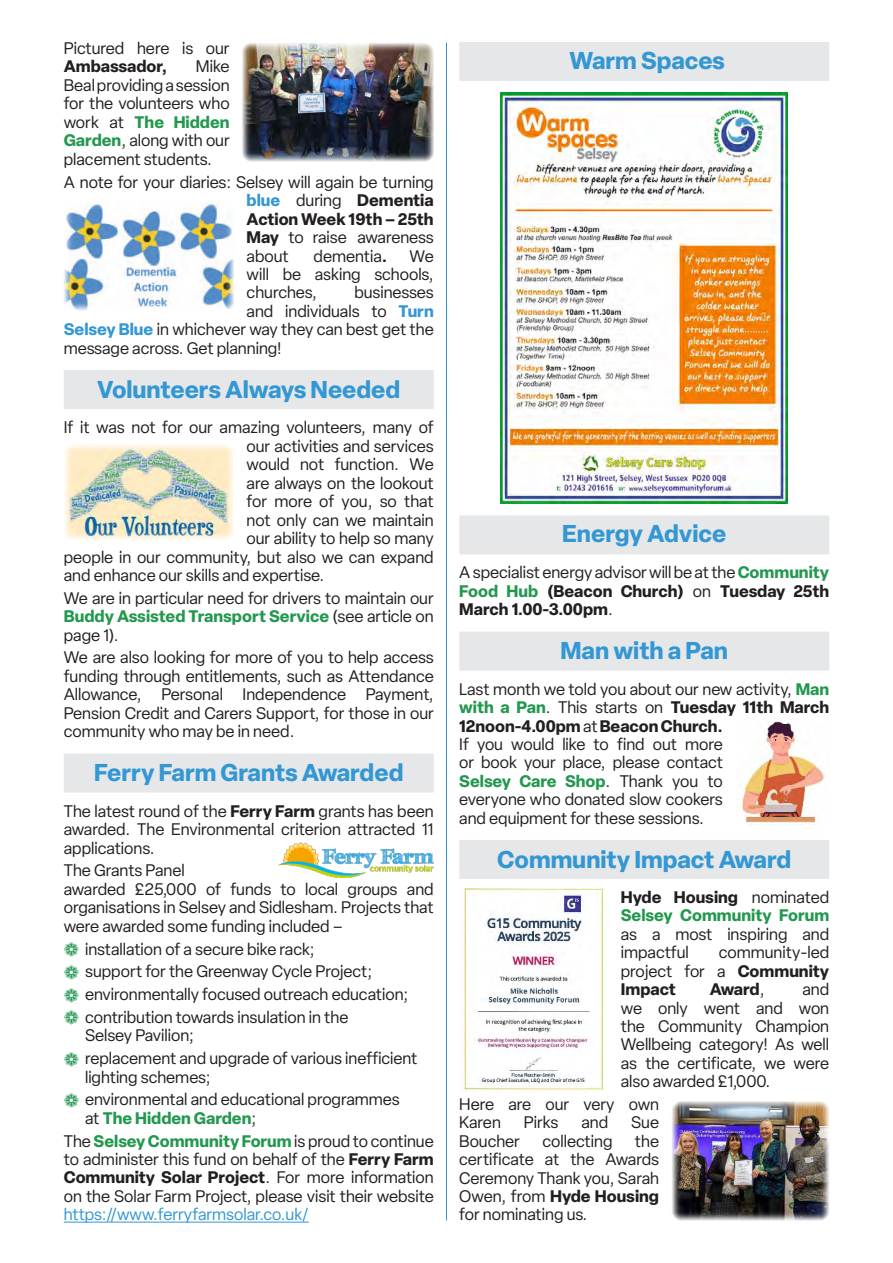
<style>
.page{position:relative;width:893px;height:1263px;background:#fff}
.page>*{position:absolute;margin:0;border:0;box-sizing:border-box;transform-origin:0 0}
.t1{font:700 24px "Elza";color:#3297d3}
.t2{font:16.5px/18.5px "Elza";color:#231f20;text-align:justify}
.t3{font:700 16.5px/18.5px "Elza";color:#231f20;text-align:justify}
.t4{font:700 16.5px/22.8px "Elza";color:#22984e}
.t5{font:16.5px "Elza";color:#3297d3}
.s1{font-weight:700;color:#22984e}
.s2{font-weight:700;color:#3297d3}
.s3{font-weight:700}
.s4{font-weight:400;color:#231f20}
.s5{font-weight:400}
.s6{color:#22984e}
.s7{color:#231f20}
</style>
<div class="page">
<hr style="left:446px;top:43px;width:1px;height:1177px;background:#3297d3">
<div style="left:64px;top:370px;width:370px;height:39px;background:#e6e7e9"></div>
<div style="left:64px;top:753px;width:370px;height:39px;background:#e6e7e9"></div>
<hr style="left:64px;top:1222px;width:245px;height:1px;background:#3297d3">
<div style="left:459px;top:42px;width:370px;height:39px;background:#e6e7e9"></div>
<div style="left:459px;top:515px;width:370px;height:39px;background:#e6e7e9"></div>
<div style="left:459px;top:632px;width:370px;height:39px;background:#e6e7e9"></div>
<div style="left:459px;top:840px;width:370px;height:39px;background:#e6e7e9"></div>
<img style="left:242px;top:43px;width:192px;height:119px">
<img style="left:65px;top:445px;width:169px;height:95px">
<svg style="left:64px;top:204px;width:170px;height:107px"></svg>
<img style="left:278px;top:843px;width:156px;height:35px">
<img style="left:501px;top:93px;width:287px;height:410px">
<img style="left:741px;top:721px;width:84px;height:103px">
<img style="left:462px;top:889px;width:144px;height:202px">
<img style="left:672px;top:1101px;width:158px;height:119px">
<p class="t2" style="left:64px;top:39px;width:167px">Pictured here is our</p>
<p class="t3" style="left:64px;top:57px;width:105px">Ambassador,</p>
<p class="t2" style="left:64px;top:57px;width:167px;text-indent:132px">Mike Beal providing a session for the volunteers who work at <span class="s1">The Hidden Garden</span>, along with our placement students.</p>
<p class="t2" style="left:247px;top:173px;width:189px;text-indent:-183px">A note for your diaries: Selsey will again be turning <span class="s2">blue</span> during <span class="s3">Dementia Action Week 19th – 25th May</span> to raise awareness about</p>
<p class="t2" style="left:314px;top:246px;width:75px">dementia<span class="s3">.</span></p>
<p class="t2" style="left:247px;top:246px;width:189px;text-indent:163px">We will be asking schools, churches,</p>
<p class="t2" style="left:354px;top:283px;width:81px">businesses</p>
<p class="t2" style="left:247px;top:302px;width:189px">and individuals to <span class="s2">Turn</span></p>
<p class="t2" style="left:64px;top:320px;width:371px"><span class="s2">Selsey Blue</span> in whichever way they can best get the</p>
<p class="t2" style="left:64px;top:339px;width:219px">message across. Get planning!</p>
<h1 class="t1" style="left:97px;top:372px;width:305px">Volunteers Always Needed</h1>
<p class="t2" style="left:64px;top:418px;width:371px">If it was not for our amazing volunteers, many of</p>
<p class="t2" style="left:247px;top:437px;width:189px">our activities and services</p>
<p class="t2" style="left:247px;top:455px;width:189px">would not function. We</p>
<p class="t2" style="left:247px;top:474px;width:189px">are always on the lookout</p>
<p class="t2" style="left:247px;top:492px;width:189px">for more of you, so that</p>
<p class="t2" style="left:247px;top:510px;width:189px">not only can we maintain</p>
<p class="t2" style="left:247px;top:529px;width:189px">our ability to help so many</p>
<p class="t2" style="left:64px;top:547px;width:371px">people in our community, but also we can expand</p>
<p class="t2" style="left:64px;top:566px;width:262px">and enhance our skills and expertise.</p>
<p class="t2" style="left:64px;top:589px;width:371px">We are in particular need for drivers to maintain our <span class="s1">Buddy Assisted Transport Service</span> (see article on page 1).</p>
<p class="t2" style="left:64px;top:648px;width:371px">We are also looking for more of you to help access funding through entitlements, such as Attendance Allowance, Personal Independence Payment, Pension Credit and Carers Support, for those in our community who may be in need.</p>
<h1 class="t1" style="left:94px;top:755px;width:311px">Ferry Farm Grants Awarded</h1>
<p class="t2" style="left:64px;top:801px;width:371px">The latest round of the <span class="s3">Ferry Farm</span> grants has been awarded. The Environmental criterion attracted 11 applications.</p>
<p class="t2" style="left:64px;top:861px;width:371px;text-align:left">The Grants Panel<br>awarded £25,000 of funds to local groups and organisations in Selsey and Sidlesham. Projects that were awarded some funding included –</p>
<p class="t2" style="left:85px;top:937px;width:325px;line-height:22.8px;text-align:left">installation of a secure bike rack;<br>support for the Greenway Cycle Project; environmentally focused outreach education; contribution towards insulation in the</p>
<p class="t2" style="left:85px;top:1024px;width:334px;line-height:22.8px">Selsey Pavilion;<br>replacement and upgrade of various inefficient</p>
<p class="t2" style="left:85px;top:1065px;width:316px;line-height:22.8px">lighting schemes;<br>environmental and educational programmes</p>
<p class="t4" style="left:64px;top:1106px;width:371px;text-indent:21px"><span class="s4">at</span> The Hidden Garden<span class="s4">;<br>The</span> Selsey Community Forum <span class="s4">is proud to continue</span></p>
<p class="t2" style="left:64px;top:1150px;width:371px">to administer this fund on behalf of the <span class="s3">Ferry Farm Community Solar Project</span>. For more information on the Solar Farm Project, please visit their website</p>
<p class="t5" style="left:64px;top:1204px;width:247px">https://www.ferryfarmsolar.co.uk/</p>
<h1 class="t1" style="left:569px;top:43px;width:157px">Warm Spaces</h1>
<h1 class="t1" style="left:562px;top:516px;width:166px">Energy Advice</h1>
<p class="t3" style="left:459px;top:563px;width:371px"><span class="s5">A specialist energy advisor will be at the</span> <span class="s6">Community Food Hub</span> (Beacon Church) <span class="s5">on</span> Tuesday 25th March 1.00-3.00pm<span class="s5">.</span></p>
<h1 class="t1" style="left:560px;top:633px;width:169px">Man with a Pan</h1>
<p class="t2" style="left:459px;top:680px;width:371px;text-align:left">Last month we told you about our new activity, <span class="s1">Man with a Pan</span>. This starts on <span class="s3">Tuesday 11th March 12noon-4.00pm</span> at <span class="s3">Beacon Church.<br></span>If you would like to find out more<br>or book your place, please contact<br><span class="s1">Selsey Care Shop</span>. Thank you to<br>everyone who donated slow cookers<br>and equipment for these sessions.</p>
<h1 class="t1" style="left:497px;top:842px;width:295px">Community Impact Award</h1>
<p class="t4" style="left:621px;top:887px;width:210px;line-height:18.5px"><span class="s7">Hyde Housing</span> <span class="s4">nominated<br></span>Selsey Community Forum</p>
<p class="t2" style="left:621px;top:925px;width:210px">as a most inspiring and impactful</p>
<p class="t2" style="left:621px;top:943px;width:210px;text-indent:98px">community-led project for a <span class="s3">Community Impact</span></p>
<p class="t2" style="left:621px;top:980px;width:210px;text-indent:182px">and we only went and won the Community Champion Wellbeing category! As well as the certificate, we were also awarded £1,000.</p>
<p class="t2" style="left:459px;top:1095px;width:201px">Here are our very own<br>Karen</p>
<p class="t3" style="left:710px;top:979px;width:56px">Award<span class="s5">,</span></p>
<p class="t2" style="left:524px;top:1113px;width:36px">Pirks</p>
<p class="t2" style="left:581px;top:1113px;width:28px">and</p>
<p class="t2" style="left:631px;top:1113px;width:29px">Sue</p>
<p class="t2" style="left:459px;top:1131px;width:201px;text-indent:176px">the certificate at the Awards Ceremony Thank you, Sarah Owen, from <span class="s3">Hyde Housing </span>for nominating us.</p>
<p class="t2" style="left:459px;top:1131px;width:62px">Boucher</p>
<p class="t2" style="left:542px;top:1131px;width:72px">collecting</p>
</div>
